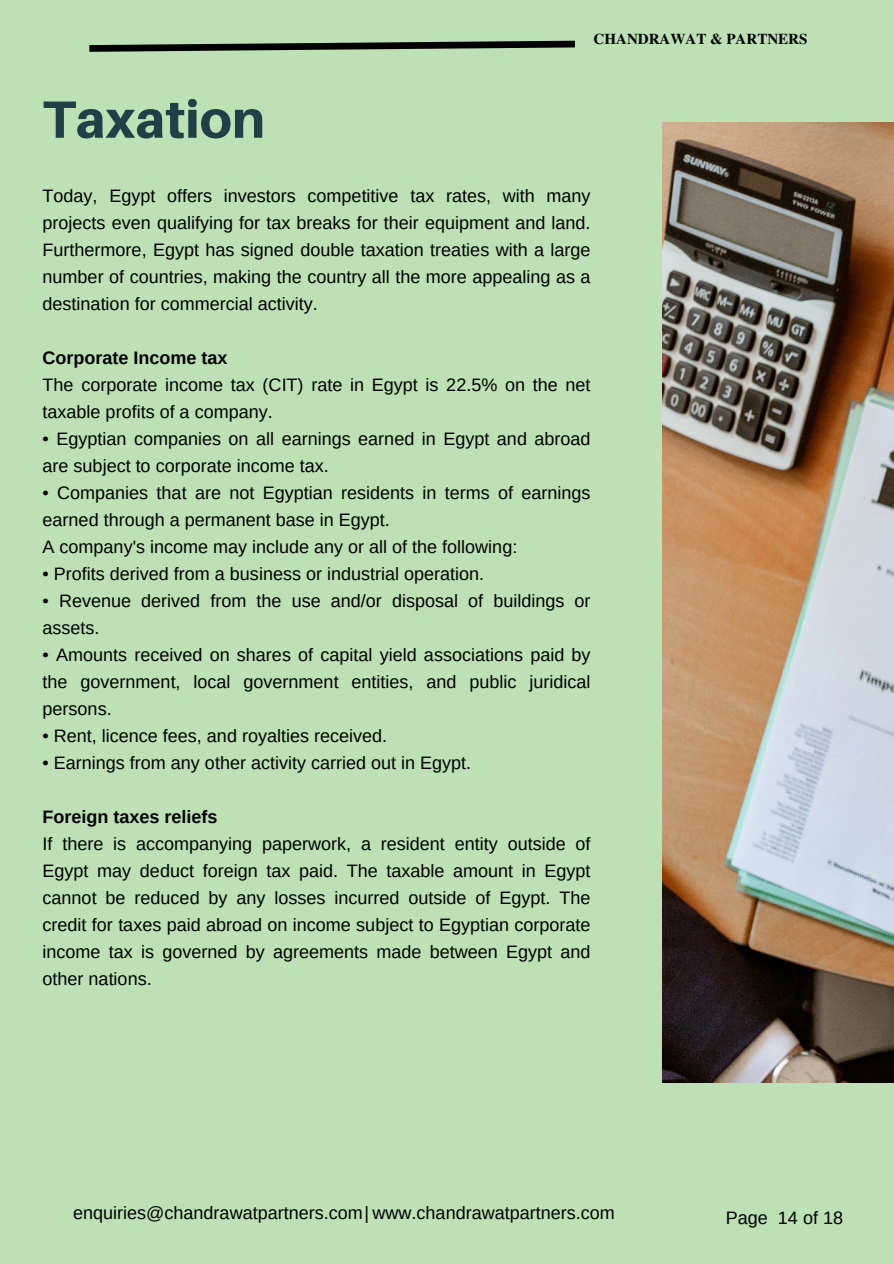
<style>
.page{position:relative;width:894px;height:1264px;background:#fff}
.page>*{position:absolute;margin:0;border:0;box-sizing:border-box;transform-origin:0 0}
.t1{font:800 52.5px "Aileron";color:#204047}
.t2{font:18px/27px "Arimo";color:#000}
.t3{font:700 15px "Te X Gyre Termes";color:#000}
.s1{font-weight:700}
</style>
<div class="page">
<div style="left:0;top:0;width:893px;height:1263px;background:#bde1b5"></div>
<svg style="left:89px;top:40px;width:486px;height:12px"></svg>
<img style="left:662px;top:122px;width:231px;height:960px">
<p class="t1" style="left:43px;top:87px;width:224px">Taxation</p>
<p class="t3" style="left:593px;top:28px;width:215px">CHANDRAWAT &amp; PARTNERS</p>
<h2 class="t2" style="left:43px;top:182px;width:549px;text-align:justify">Today, Egypt offers investors competitive tax rates, with many projects even qualifying for tax breaks for their equipment and land.<br>Furthermore, Egypt has signed double taxation treaties with a large number of countries, making the country all the more appealing as a destination for commercial activity.</h2>
<p class="t2" style="left:43px;top:344px;width:549px"><span class="s1">Corporate Income tax<br></span>The corporate income tax (CIT) rate in Egypt is 22.5% on the net taxable profits of a company.</p>
<p class="t2" style="left:43px;top:425px;width:549px">• Egyptian companies on all earnings earned in Egypt and abroad are subject to corporate income tax.</p>
<p class="t2" style="left:43px;top:479px;width:549px">• Companies that are not Egyptian residents in terms of earnings earned through a permanent base in Egypt.<br>A company's income may include any or all of the following:</p>
<p class="t2" style="left:43px;top:560px;width:443px">• Profits derived from a business or industrial operation.</p>
<p class="t2" style="left:43px;top:587px;width:549px">• Revenue derived from the use and/or disposal of buildings or assets.</p>
<p class="t2" style="left:43px;top:641px;width:549px;text-align:justify">• Amounts received on shares of capital yield associations paid by the government, local government entities, and public juridical persons.</p>
<p class="t2" style="left:43px;top:722px;width:346px">• Rent, licence fees, and royalties received.</p>
<p class="t2" style="left:43px;top:749px;width:430px">• Earnings from any other activity carried out in Egypt.</p>
<h2 class="t2" style="left:43px;top:803px;width:549px"><span class="s1">Foreign taxes reliefs<br></span>If there is accompanying paperwork, a resident entity outside of Egypt may deduct foreign tax paid. The taxable amount in Egypt cannot be reduced by any losses incurred outside of Egypt. The credit for taxes paid abroad on income subject to Egyptian corporate income tax is governed by agreements made between Egypt and other nations.</h2>
<h1 class="t2" style="left:73px;top:1199px;width:543px">enquiries@chandrawatpartners.com| www.chandrawatpartners.com</h1>
<p class="t2" style="left:725px;top:1204px;width:119px">Page 14 of 18</p>
</div>
